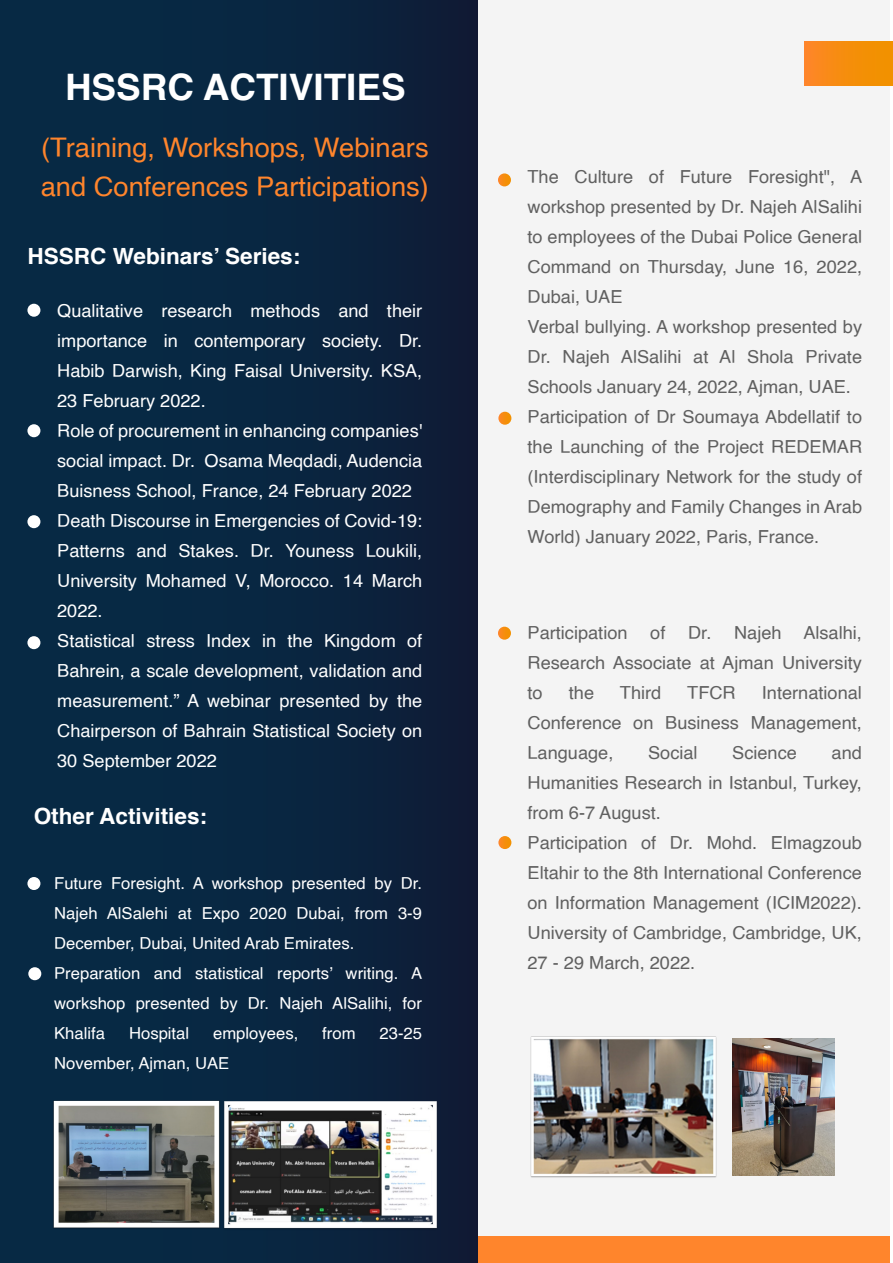
<style>
.page{position:relative;width:893px;height:1263px;background:#fff}
.page>*{position:absolute;margin:0;border:0;box-sizing:border-box;transform-origin:0 0}
.t1{font:700 36.45px "Helvetica";color:#fff}
.t2{font:27px/38.7px "Helvetica";color:#ff852c}
.t3{font:700 22.35px "Helvetica";color:#fff}
.t4{font:18px/30px "Helvetica";color:#606060}
.t5{font:18px/30px "Helvetica";color:#fff}
.t6{font:16.5px/30px "Helvetica";color:#fff}
</style>
<div class="page">
<div style="left:0;top:1px;width:890px;height:1262px;background:#f4f4f4"></div>
<div style="left:478px;top:1237px;width:412px;height:26px;background:#ff852c"></div>
<div style="left:804px;top:42px;width:89px;height:44px;background:linear-gradient(to right,#fd8725,#f09300)"></div>
<div style="left:0;top:0;width:478px;height:1263px;background:#082843"></div>
<div style="left:27px;top:304px;width:13px;height:13px;background:#fff;border-radius:50%"></div>
<div style="left:27px;top:424px;width:13px;height:13px;background:#fff;border-radius:50%"></div>
<div style="left:27px;top:515px;width:13px;height:13px;background:#fff;border-radius:50%"></div>
<div style="left:27px;top:636px;width:13px;height:13px;background:#fff;border-radius:50%"></div>
<div style="left:27px;top:877px;width:13px;height:13px;background:#fff;border-radius:50%"></div>
<div style="left:28px;top:967px;width:13px;height:13px;background:#fff;border-radius:50%"></div>
<img style="left:224px;top:1096px;width:219px;height:138px">
<img style="left:53px;top:1100px;width:167px;height:129px">
<svg style="left:498px;top:173px;width:13px;height:13px"></svg>
<svg style="left:498px;top:412px;width:13px;height:13px"></svg>
<svg style="left:498px;top:627px;width:13px;height:13px"></svg>
<svg style="left:498px;top:836px;width:13px;height:13px"></svg>
<img style="left:530px;top:1036px;width:187px;height:142px">
<img style="left:733px;top:1038px;width:102px;height:138px">
<h1 class="t1" style="left:65px;top:58px;width:342px">HSSRC ACTIVITIES</h1>
<h2 class="t2" style="left:41px;top:129px;width:390px">(Training, Workshops, Webinars and Conferences Participations)</h2>
<p class="t3" style="left:27px;top:238px;width:274px">HSSRC Webinars’ Series:</p>
<p class="t5" style="left:57px;top:296px;width:367px">Qualitative research methods and their importance in contemporary society. Dr.<br>Habib Darwish, King Faisal University. KSA, 23 February 2022.<br>Role of procurement in enhancing companies' social impact. Dr. Osama Meqdadi, Audencia Buisness School, France, 24 February 2022<br>Death Discourse in Emergencies of Covid-19:<br>Patterns and Stakes. Dr. Youness Loukili, University Mohamed V, Morocco. 14 March 2022.<br>Statistical stress Index in the Kingdom of Bahrein, a scale development, validation and measurement.” A webinar presented by the Chairperson of Bahrain Statistical Society on 30 September 2022</p>
<p class="t3" style="left:34px;top:798px;width:175px">Other Activities:</p>
<p class="t6" style="left:54px;top:869px;width:369px">Future Foresight. A workshop presented by Dr.<br>Najeh AlSalehi at Expo 2020 Dubai, from 3-9<br>December, Dubai, United Arab Emirates.<br>Preparation and statistical reports’ writing. A workshop presented by Dr. Najeh AlSalihi, for Khalifa</p>
<p class="t6" style="left:129px;top:1018px;width:62px">Hospital</p>
<p class="t6" style="left:213px;top:1018px;width:87px">employees,</p>
<p class="t6" style="left:322px;top:1018px;width:35px">from</p>
<p class="t6" style="left:379px;top:1018px;width:44px">23-25</p>
<p class="t6" style="left:54px;top:1048px;width:177px">November, Ajman, UAE</p>
<p class="t4" style="left:527px;top:162px;width:336px">The Culture of Future Foresight", A workshop presented by Dr. Najeh AlSalihi to employees of the Dubai Police General Command on Thursday, June 16, 2022, Dubai, UAE<br>Verbal bullying. A workshop presented by Dr. Najeh AlSalihi at Al Shola Private Schools January 24, 2022, Ajman, UAE.<br>Participation of Dr Soumaya Abdellatif to the Launching of the Project REDEMAR (Interdisciplinary Network for the study of Demography and Family Changes in Arab World) January 2022, Paris, France.</p>
<p class="t4" style="left:527px;top:618px;width:102px">Participation</p>
<p class="t4" style="left:650px;top:618px;width:17px">of</p>
<p class="t4" style="left:527px;top:618px;width:336px;text-align:justify;text-indent:161px">Dr. Najeh Alsalhi, Research Associate at Ajman University to</p>
<p class="t4" style="left:569px;top:678px;width:27px">the</p>
<p class="t4" style="left:620px;top:678px;width:43px">Third</p>
<p class="t4" style="left:687px;top:678px;width:50px">TFCR</p>
<p class="t4" style="left:527px;top:678px;width:336px;text-align:justify;text-indent:234px">International Conference on Business Management, Language,</p>
<p class="t4" style="left:648px;top:738px;width:51px">Social</p>
<p class="t4" style="left:732px;top:738px;width:66px">Science</p>
<p class="t4" style="left:527px;top:738px;width:336px;text-indent:304px">and<br>Humanities Research in Istanbul, Turkey, from 6-7 August.<br>Participation of Dr. Mohd. Elmagzoub<br>Eltahir to the 8th International Conference on Information Management (ICIM2022).<br>University of Cambridge, Cambridge, UK,<br>27 - 29 March, 2022.</p>
</div>
